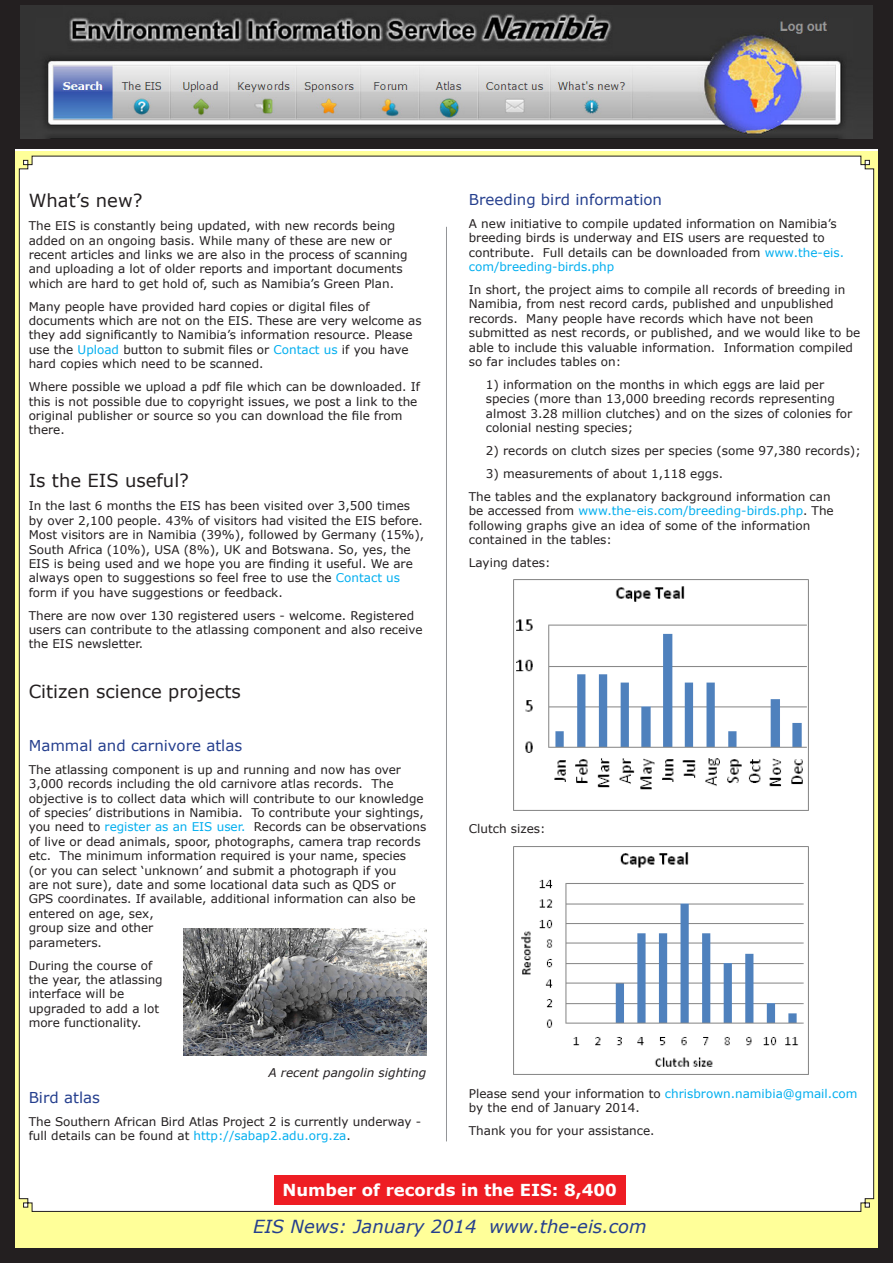
<style>
.page{position:relative;width:893px;height:1263px;background:#fff}
.page>*{position:absolute;margin:0;border:0;box-sizing:border-box;transform-origin:0 0}
.paragraph_text{font:18px "Verdana";color:#231f20}
.t1{font:italic 18px "Verdana";color:#253f8e}
.t2{font:700 16.5px "Verdana";color:#fff}
.paragraph_text-2{font:15px "Verdana";color:#253f8e}
.paragraph_text-3{font:12px/14.4px "Verdana";color:#231f20}
.paragraph_text-4{font:italic 12px "Verdana";color:#231f20}
.s1{color:#00aeef}
</style>
<div class="page">
<div style="left:10px;top:152px;width:873px;height:1104px;background:#ff9"></div>
<div style="left:0;top:134px;width:893px;height:1129px;border:15px solid #231f20"></div>
<div style="left:1px;top:1px;width:891px;height:147px;background:#231f20"></div>
<div style="left:0;top:0;width:893px;height:149px;border:2px solid #231f20"></div>
<div style="left:19px;top:156px;width:855px;height:1056px;background:#fff"></div>
<img style="left:20px;top:6px;width:853px;height:132px">
<img style="left:512px;top:579px;width:297px;height:232px">
<img style="left:512px;top:845px;width:297px;height:230px">
<hr style="left:446px;top:227px;width:1px;height:914px;background:#939598">
<div style="left:274px;top:1175px;width:351px;height:30px;background:#ee1d23"></div>
<img style="left:184px;top:928px;width:242px;height:128px">
<p class="paragraph_text" style="left:29px;top:188px;width:115px">What’s new?</p>
<p class="paragraph_text-3" style="left:29px;top:218px;width:380px">The EIS is constantly being updated, with new records being added on an ongoing basis. While many of these are new or recent articles and links we are also in the process of scanning and uploading a lot of older reports and important documents which are hard to get hold of, such as Namibia’s Green Plan.</p>
<p class="paragraph_text-3" style="left:29px;top:299px;width:394px">Many people have provided hard copies or digital files of documents which are not on the EIS. These are very welcome as they add significantly to Namibia’s information resource. Please use the <span class="s1">Upload</span> button to submit files or <span class="s1">Contact us</span> if you have hard copies which need to be scanned.</p>
<p class="paragraph_text-3" style="left:29px;top:379px;width:393px">Where possible we upload a pdf file which can be downloaded. If this is not possible due to copyright issues, we post a link to the original publisher or source so you can download the file from there.</p>
<p class="paragraph_text" style="left:29px;top:468px;width:162px">Is the EIS useful?</p>
<p class="paragraph_text-3" style="left:29px;top:499px;width:397px">In the last 6 months the EIS has been visited over 3,500 times by over 2,100 people. 43% of visitors had visited the EIS before.<br>Most visitors are in Namibia (39%), followed by Germany (15%), South Africa (10%), USA (8%), UK and Botswana. So, yes, the EIS is being used and we hope you are finding it useful. We are always open to suggestions so feel free to use the <span class="s1">Contact us </span>form if you have suggestions or feedback.</p>
<p class="paragraph_text-3" style="left:29px;top:608px;width:395px">There are now over 130 registered users - welcome. Registered users can contribute to the atlassing component and also receive the EIS newsletter.</p>
<p class="paragraph_text" style="left:29px;top:679px;width:214px">Citizen science projects</p>
<p class="paragraph_text-2" style="left:29px;top:735px;width:215px">Mammal and carnivore atlas</p>
<p class="paragraph_text-3" style="left:29px;top:762px;width:399px">The atlassing component is up and running and now has over 3,000 records including the old carnivore atlas records. The objective is to collect data which will contribute to our knowledge of species’ distributions in Namibia. To contribute your sightings, you need to <span class="s1">register as an EIS user.</span> Records can be observations of live or dead animals, spoor, photographs, camera trap records etc. The minimum information required is your name, species (or you can select ‘unknown’ and submit a photograph if you<br>are not sure), date and some locational data such as QDS or<br>GPS coordinates. If available, additional information can also be entered on age, sex,<br>group size and other<br>parameters.</p>
<p class="paragraph_text-3" style="left:29px;top:958px;width:136px">During the course of the year, the atlassing interface will be upgraded to add a lot more functionality.</p>
<p class="paragraph_text-4" style="left:269px;top:1064px;width:159px">A recent pangolin sighting</p>
<p class="paragraph_text-2" style="left:29px;top:1087px;width:73px">Bird atlas</p>
<p class="paragraph_text-3" style="left:29px;top:1114px;width:394px">The Southern African Bird Atlas Project 2 is currently underway - full details can be found at <span class="s1">http://sabap2.adu.org.za</span>.</p>
<p class="paragraph_text-2" style="left:469px;top:189px;width:195px">Breeding bird information</p>
<p class="paragraph_text-3" style="left:469px;top:216px;width:377px">A new initiative to compile updated information on Namibia’s breeding birds is underway and EIS users are requested to contribute. Full details can be downloaded from <span class="s1">www.the-eis. com/breeding-birds.php</span></p>
<p class="paragraph_text-3" style="left:469px;top:282px;width:393px">In short, the project aims to compile all records of breeding in Namibia, from nest record cards, published and unpublished records. Many people have records which have not been submitted as nest records, or published, and we would like to be able to include this valuable information. Information compiled so far includes tables on:</p>
<p class="paragraph_text-3" style="left:486px;top:377px;width:368px">1) information on the months in which eggs are laid per species (more than 13,000 breeding records representing almost 3.28 million clutches) and on the sizes of colonies for colonial nesting species;</p>
<p class="paragraph_text-3" style="left:486px;top:443px;width:376px">2) records on clutch sizes per species (some 97,380 records);</p>
<p class="paragraph_text-3" style="left:486px;top:466px;width:239px">3) measurements of about 1,118 eggs.</p>
<p class="paragraph_text-3" style="left:469px;top:489px;width:366px">The tables and the explanatory background information can be accessed from <span class="s1">www.the-eis.com/breeding-birds.php</span>. The following graphs give an idea of some of the information contained in the tables:</p>
<p class="paragraph_text-3" style="left:469px;top:555px;width:83px">Laying dates:</p>
<p class="paragraph_text-3" style="left:469px;top:822px;width:78px">Clutch sizes:</p>
<p class="paragraph_text-3" style="left:469px;top:1086px;width:390px">Please send your information to <span class="s1">chrisbrown.namibia@gmail.com </span>by the end of January 2014.</p>
<p class="paragraph_text-3" style="left:469px;top:1123px;width:187px">Thank you for your assistance.</p>
<p class="t2" style="left:282px;top:1178px;width:336px">Number of records in the EIS: 8,400</p>
<p class="t1" style="left:253px;top:1214px;width:395px">EIS News: January 2014 www.the-eis.com</p>
</div>
